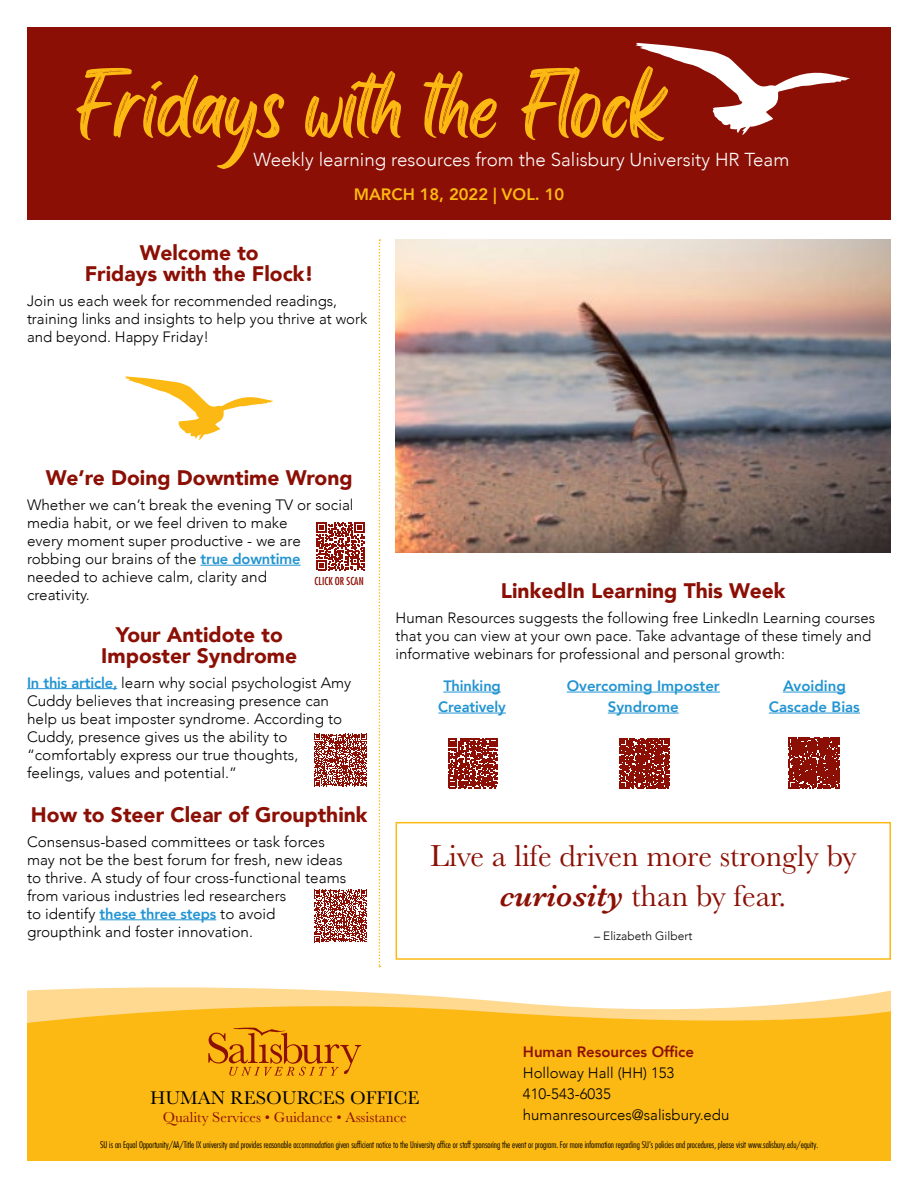
<style>
.page{position:relative;width:918px;height:1188px;background:#fff}
.page>*{position:absolute;margin:0;border:0;box-sizing:border-box;transform-origin:0 0}
.t1{font:85.5px "Black Bones Personal Use";color:#fdb913}
.t2{font:31.5px/40.5px "Baskerville";color:#8b0f04;text-align:center}
.t3{font:900 21px/21px "Avenir";color:#8b0f04;text-align:center}
.t4{font:19.05px "Baskerville";color:#000}
.t5{font:300 18.75px "Avenir";color:#fff}
.t6{font:800 16.5px "Avenir";color:#fdb913}
.t7{font:300 15px/18px "Avenir";color:#000}
.t8{font:800 15px/21px "Avenir";color:#2194d2;text-align:center}
.t9{font:15px "Baskerville";color:#8b0f04}
.t10{font:800 15px "Avenir";color:#8b0f04}
.t11{font:300 12px "Avenir";color:#000}
.t12{font:500 condensed 10.65px "Futura Com";color:#8b0f04}
.t13{font:300 condensed 9px "Futura Com";color:#000}
.s1{font-weight:800;color:#2194d2}
.s2{font-weight:600;font-style:italic}
</style>
<div class="page">
<img style="left:396px;top:239px;width:494px;height:314px">
<div style="left:27px;top:27px;width:864px;height:192px;background:#8b0f04"></div>
<svg style="left:636px;top:43px;width:214px;height:92px"></svg>
<hr style="left:201px;top:565px;width:100px;height:1px;background:#2194d2">
<hr style="left:27px;top:688px;width:90px;height:1px;background:#2194d2">
<hr style="left:100px;top:919px;width:116px;height:1px;background:#2194d2">
<svg style="left:125px;top:376px;width:148px;height:64px"></svg>
<div style="left:396px;top:822px;width:495px;height:138px;border:2px solid #fdb913"></div>
<svg style="left:379px;top:239px;width:1px;height:728px"></svg>
<svg style="left:27px;top:987px;width:864px;height:8px"></svg>
<svg style="left:27px;top:995px;width:864px;height:166px;background:#fdbd25"></svg>
<svg style="left:208px;top:1028px;width:153px;height:48px;background:#e79910"></svg>
<svg style="left:314px;top:734px;width:53px;height:52px"></svg>
<svg style="left:314px;top:890px;width:53px;height:52px"></svg>
<svg style="left:448px;top:739px;width:50px;height:49px"></svg>
<svg style="left:619px;top:738px;width:51px;height:51px;background:#9b3027"></svg>
<svg style="left:789px;top:737px;width:51px;height:51px;background:#95251b"></svg>
<hr style="left:443px;top:692px;width:58px;height:1px;background:#2194d2">
<hr style="left:438px;top:713px;width:68px;height:1px;background:#2194d2">
<hr style="left:567px;top:692px;width:153px;height:1px;background:#2194d2">
<hr style="left:608px;top:713px;width:71px;height:1px;background:#2194d2">
<hr style="left:783px;top:692px;width:63px;height:1px;background:#2194d2">
<hr style="left:769px;top:713px;width:91px;height:1px;background:#2194d2">
<svg style="left:317px;top:523px;width:47px;height:47px"></svg>
<p class="t1" style="left:77px;top:46px;width:588px">Fridays with the Flock</p>
<p class="t5" style="left:253px;top:148px;width:537px">Weekly learning resources from the Salisbury University HR Team</p>
<p class="t6" style="left:354px;top:181px;width:212px">MARCH 18, 2022 | VOL. 10</p>
<p class="t3" style="left:85px;top:242px;width:231px">Welcome to<br>Fridays with the Flock!</p>
<p class="t7" style="left:27px;top:292px;width:342px">Join us each week for recommended readings, training links and insights to help you thrive at work and beyond. Happy Friday!</p>
<p class="t3" style="left:46px;top:467px;width:308px">We’re Doing Downtime Wrong</p>
<p class="t7" style="left:27px;top:496px;width:328px">Whether we can’t break the evening TV or social media habit, or we feel driven to make<br>every moment super productive - we are robbing our brains of the <span class="s1">true downtime </span>needed to achieve calm, clarity and<br>creativity.</p>
<p class="t3" style="left:101px;top:623px;width:197px">Your Antidote to<br>Imposter Syndrome</p>
<p class="t7" style="left:27px;top:673px;width:326px"><span class="s1">In this article,</span> learn why social psychologist Amy Cuddy believes that increasing presence can help us beat imposter syndrome. According to Cuddy, presence gives us the ability to “comfortably express our true thoughts, feelings, values and potential.”</p>
<p class="t3" style="left:31px;top:804px;width:338px">How to Steer Clear of Groupthink</p>
<p class="t7" style="left:27px;top:833px;width:321px">Consensus-based committees or task forces may not be the best forum for fresh, new ideas to thrive. A study of four cross-functional teams from various industries led researchers<br>to identify <span class="s1">these three steps</span> to avoid groupthink and foster innovation.</p>
<p class="t12" style="left:315px;top:574px;width:51px">CLICK OR SCAN</p>
<p class="t3" style="left:501px;top:579px;width:286px">LinkedIn Learning This Week</p>
<p class="t7" style="left:396px;top:608px;width:481px">Human Resources suggests the following free LinkedIn Learning courses that you can view at your own pace. Take advantage of these timely and informative webinars for professional and personal growth:</p>
<p class="t8" style="left:438px;top:675px;width:69px">Thinking<br>Creatively</p>
<p class="t8" style="left:567px;top:675px;width:155px">Overcoming Imposter<br>Syndrome</p>
<p class="t8" style="left:769px;top:675px;width:93px">Avoiding<br>Cascade Bias</p>
<p class="t2" style="left:430px;top:835px;width:428px">Live a life driven more strongly by <span class="s2">curiosity</span> than by fear.</p>
<p class="t11" style="left:594px;top:929px;width:100px">– Elizabeth Gilbert</p>
<p class="t10" style="left:523px;top:1040px;width:173px">Human Resources Office</p>
<p class="t7" style="left:523px;top:1064px;width:153px">Holloway Hall (HH) 153</p>
<p class="t7" style="left:523px;top:1085px;width:89px">410-543-6035</p>
<p class="t7" style="left:523px;top:1106px;width:208px">humanresources@salisbury.edu</p>
<p class="t4" style="left:150px;top:1087px;width:271px">HUMAN RESOURCES OFFICE</p>
<p class="t9" style="left:163px;top:1109px;width:245px">Quality Services • Guidance • Assistance</p>
<p class="t13" style="left:100px;top:1139px;width:720px">SU is an Equal Opportunity/AA/Title IX university and provides reasonable accommodation given sufficient notice to the University office or staff sponsoring the event or program. For more information regarding SU’s policies and procedures, please visit www.salisbury.edu/equity.</p>
</div>
